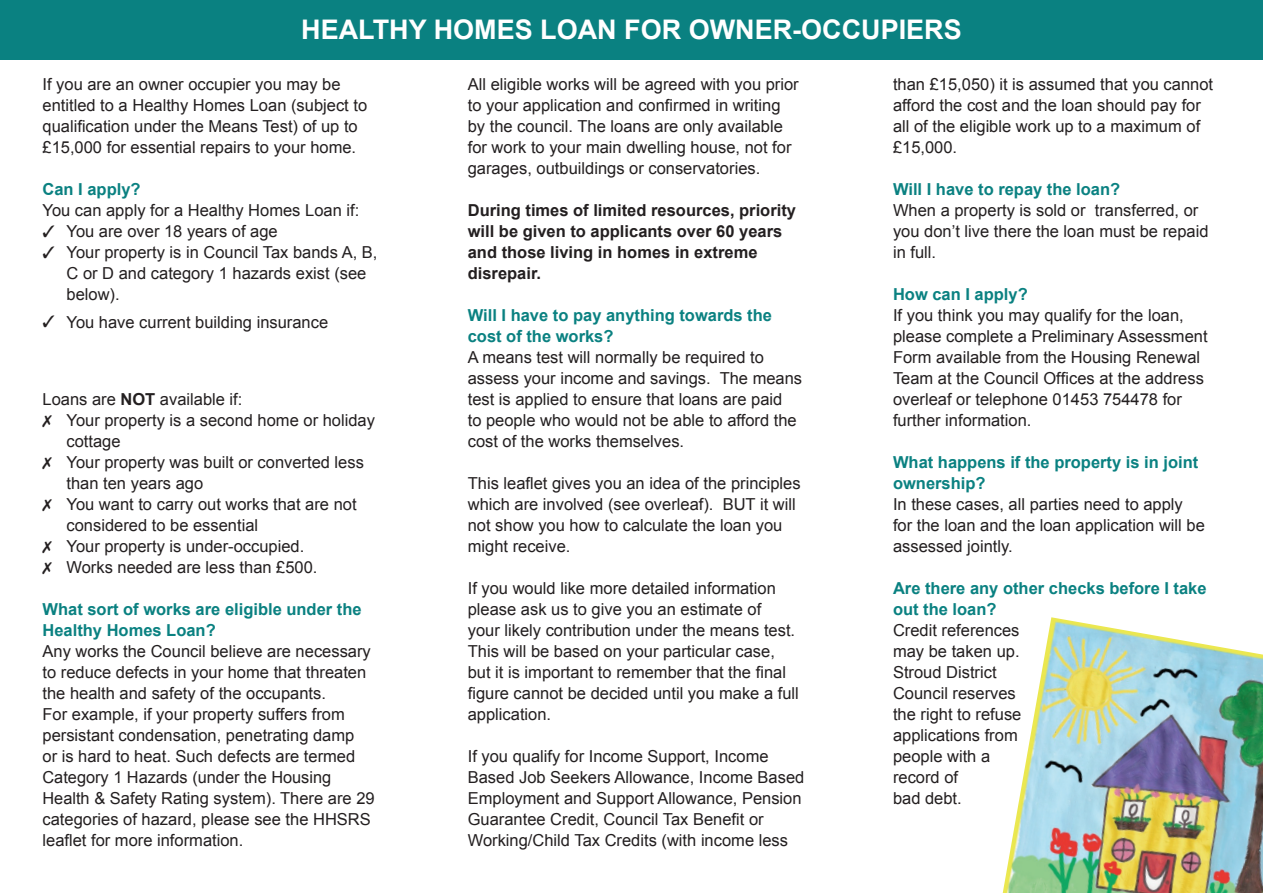
<style>
.page{position:relative;width:1263px;height:893px;background:#fff}
.page>*{position:absolute;margin:0;border:0;box-sizing:border-box;transform-origin:0 0}
.t1{font:700 27px "Arial";color:#fff}
.t2{font:16.5px/21px "Arial";color:#231f20}
.t3{font:700 16.5px/21px "Arial";color:#0a8181}
.t4{font:700 16.5px/21px "Arial";color:#231f20}
.s1{font-weight:700}
</style>
<div class="page">
<img style="left:1003px;top:617px;width:260px;height:276px">
<div style="left:0;top:0;width:1263px;height:60px;background:#0a8181"></div>
<h1 class="t1" style="left:301px;top:12px;width:662px">HEALTHY HOMES LOAN FOR OWNER-OCCUPIERS</h1>
<p class="t2" style="left:43px;top:73px;width:326px">If you are an owner occupier you may be entitled to a Healthy Homes Loan (subject to qualification under the Means Test) of up to £15,000 for essential repairs to your home.</p>
<p class="t3" style="left:43px;top:179px;width:100px">Can I apply?</p>
<p class="t2" style="left:43px;top:200px;width:318px">You can apply for a Healthy Homes Loan if:</p>
<p class="t2" style="left:43px;top:221px;width:237px">✓ You are over 18 years of age</p>
<p class="t2" style="left:67px;top:242px;width:312px;text-indent:-24px">✓ Your property is in Council Tax bands A, B,<br>C or D and category 1 hazards exist (see below).</p>
<p class="t2" style="left:43px;top:312px;width:287px">✓ You have current building insurance</p>
<p class="t2" style="left:43px;top:389px;width:201px">Loans are <span class="s1">NOT</span> available if:</p>
<p class="t2" style="left:43px;top:410px;width:334px">✗ Your property is a second home or holiday</p>
<p class="t2" style="left:67px;top:431px;width:56px">cottage</p>
<p class="t2" style="left:43px;top:452px;width:323px">✗ Your property was built or converted less</p>
<p class="t2" style="left:67px;top:473px;width:138px">than ten years ago</p>
<p class="t2" style="left:43px;top:494px;width:316px">✗ You want to carry out works that are not</p>
<p class="t2" style="left:67px;top:515px;width:193px">considered to be essential</p>
<p class="t2" style="left:43px;top:536px;width:263px">✗ Your property is under-occupied.</p>
<p class="t2" style="left:43px;top:557px;width:277px">✗ Works needed are less than £500.</p>
<p class="t3" style="left:43px;top:599px;width:321px">What sort of works are eligible under the<br>Healthy Homes Loan?</p>
<p class="t2" style="left:43px;top:641px;width:334px">Any works the Council believe are necessary to reduce defects in your home that threaten the health and safety of the occupants.<br>For example, if your property suffers from persistant condensation, penetrating damp<br>or is hard to heat. Such defects are termed Category 1 Hazards (under the Housing Health &amp; Safety Rating system). There are 29 categories of hazard, please see the HHSRS leaflet for more information.</p>
<p class="t2" style="left:468px;top:74px;width:333px">All eligible works will be agreed with you prior to your application and confirmed in writing by the council. The loans are only available for work to your main dwelling house, not for garages, outbuildings or conservatories.</p>
<p class="t4" style="left:468px;top:200px;width:330px">During times of limited resources, priority will be given to applicants over 60 years and those living in homes in extreme disrepair.</p>
<p class="t3" style="left:468px;top:305px;width:306px">Will I have to pay anything towards the cost of the works?</p>
<p class="t2" style="left:468px;top:347px;width:336px">A means test will normally be required to assess your income and savings. The means test is applied to ensure that loans are paid<br>to people who would not be able to afford the cost of the works themselves.</p>
<p class="t2" style="left:468px;top:473px;width:334px">This leaflet gives you an idea of the principles which are involved (see overleaf). BUT it will not show you how to calculate the loan you might receive.</p>
<p class="t2" style="left:468px;top:578px;width:333px">If you would like more detailed information please ask us to give you an estimate of<br>your likely contribution under the means test.<br>This will be based on your particular case, but it is important to remember that the final figure cannot be decided until you make a full application.</p>
<p class="t2" style="left:468px;top:746px;width:338px">If you qualify for Income Support, Income Based Job Seekers Allowance, Income Based Employment and Support Allowance, Pension Guarantee Credit, Council Tax Benefit or Working/Child Tax Credits (with income less</p>
<p class="t2" style="left:893px;top:74px;width:322px">than £15,050) it is assumed that you cannot afford the cost and the loan should pay for all of the eligible work up to a maximum of £15,000.</p>
<p class="t3" style="left:893px;top:179px;width:229px">Will I have to repay the loan?</p>
<p class="t2" style="left:893px;top:200px;width:317px">When a property is sold or transferred, or you don’t live there the loan must be repaid in full.</p>
<p class="t3" style="left:893px;top:284px;width:136px">How can I apply?</p>
<p class="t2" style="left:893px;top:305px;width:316px">If you think you may qualify for the loan, please complete a Preliminary Assessment Form available from the Housing Renewal Team at the Council Offices at the address overleaf or telephone 01453 754478 for further information.</p>
<p class="t3" style="left:893px;top:452px;width:307px">What happens if the property is in joint ownership?</p>
<p class="t2" style="left:893px;top:494px;width:313px">In these cases, all parties need to apply for the loan and the loan application will be assessed jointly.</p>
<p class="t3" style="left:893px;top:578px;width:315px">Are there any other checks before I take out the loan?</p>
<p class="t2" style="left:893px;top:620px;width:130px">Credit references may be taken up.<br>Stroud District<br>Council reserves the right to refuse applications from people with a record of<br>bad debt.</p>
</div>
